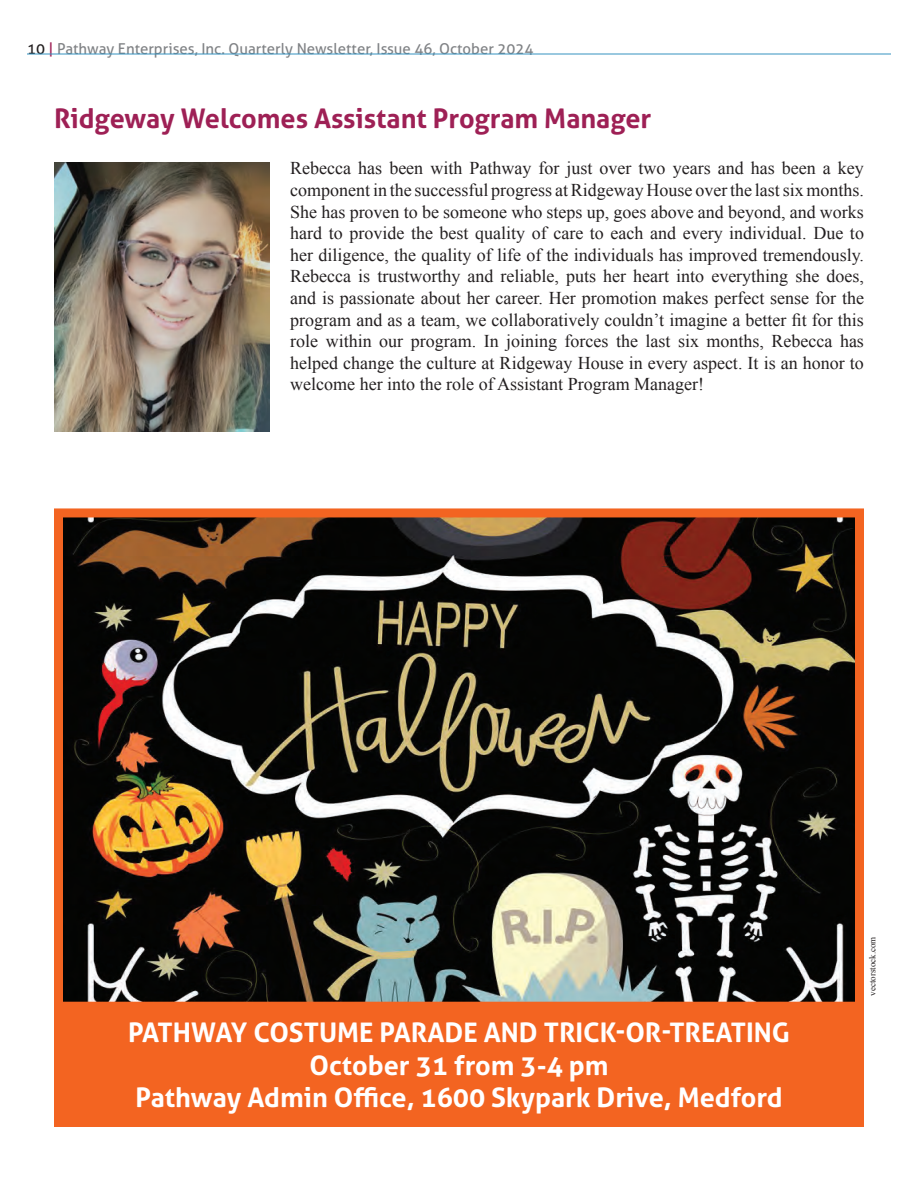
<style>
.page{position:relative;width:918px;height:1188px;background:#fff}
.page>*{position:absolute;margin:0;border:0;box-sizing:border-box;transform-origin:0 0}
.t1{font:60.6px "Calibri";color:#040503}
.t2{font:700 27px/32.4px "Aller";color:#fff;text-align:center}
.t3{font:700 27px "Aller";color:#9e2055}
.t4{font:18px/21.6px "Times New Roman";color:#231f20;text-align:justify}
.t5{font:15px "Aller";color:#808285}
.t6{font:9px "Times New Roman";color:#231f20}
.s1{color:#231f20}
.s2{color:#9e2055}
</style>
<div class="page">
<hr style="left:27px;top:54px;width:864px;height:1px;background:#3592c0">
<img style="left:64px;top:518px;width:790px;height:483px">
<div style="left:54px;top:508px;width:810px;height:503px;border:9px solid #f36421"></div>
<div style="left:54px;top:1003px;width:810px;height:123px;background:#f36421"></div>
<img style="left:54px;top:162px;width:216px;height:270px">
<p class="t5" style="left:27px;top:40px;width:508px"><span class="s1">10</span> <span class="s2">|</span> Pathway Enterprises, Inc. Quarterly Newsletter, Issue 46, October 2024</p>
<h2 class="t3" style="left:54px;top:102px;width:599px">Ridgeway Welcomes Assistant Program Manager</h2>
<p class="t4" style="left:290px;top:157px;width:575px">Rebecca has been with Pathway for just over two years and has been a key component in the successful progress at Ridgeway House over the last six months.<br>She has proven to be someone who steps up, goes above and beyond, and works hard to provide the best quality of care to each and every individual. Due to her diligence, the quality of life of the individuals has improved tremendously.<br>Rebecca is trustworthy and reliable, puts her heart into everything she does, and is passionate about her career. Her promotion makes perfect sense for the program and as a team, we collaboratively couldn’t imagine a better fit for this role within our program. In joining forces the last six months, Rebecca has helped change the culture at Ridgeway House in every aspect. It is an honor to welcome her into the role of Assistant Program Manager!</p>
<h1 class="t1" style="left:179px;top:307px;width:555px">Pathway Trick or Treat</h1>
<h2 class="t2" style="left:128px;top:1016px;width:663px">Pathway Costume Parade and Trick-or-Treating<br>October 31 from 3-4 pm<br>Pathway Admin Office, 1600 Skypark Drive, Medford</h2>
<p class="t6" style="left:867px;top:996px;width:61px;rotate:-90deg">vectorstock.com</p>
</div>
